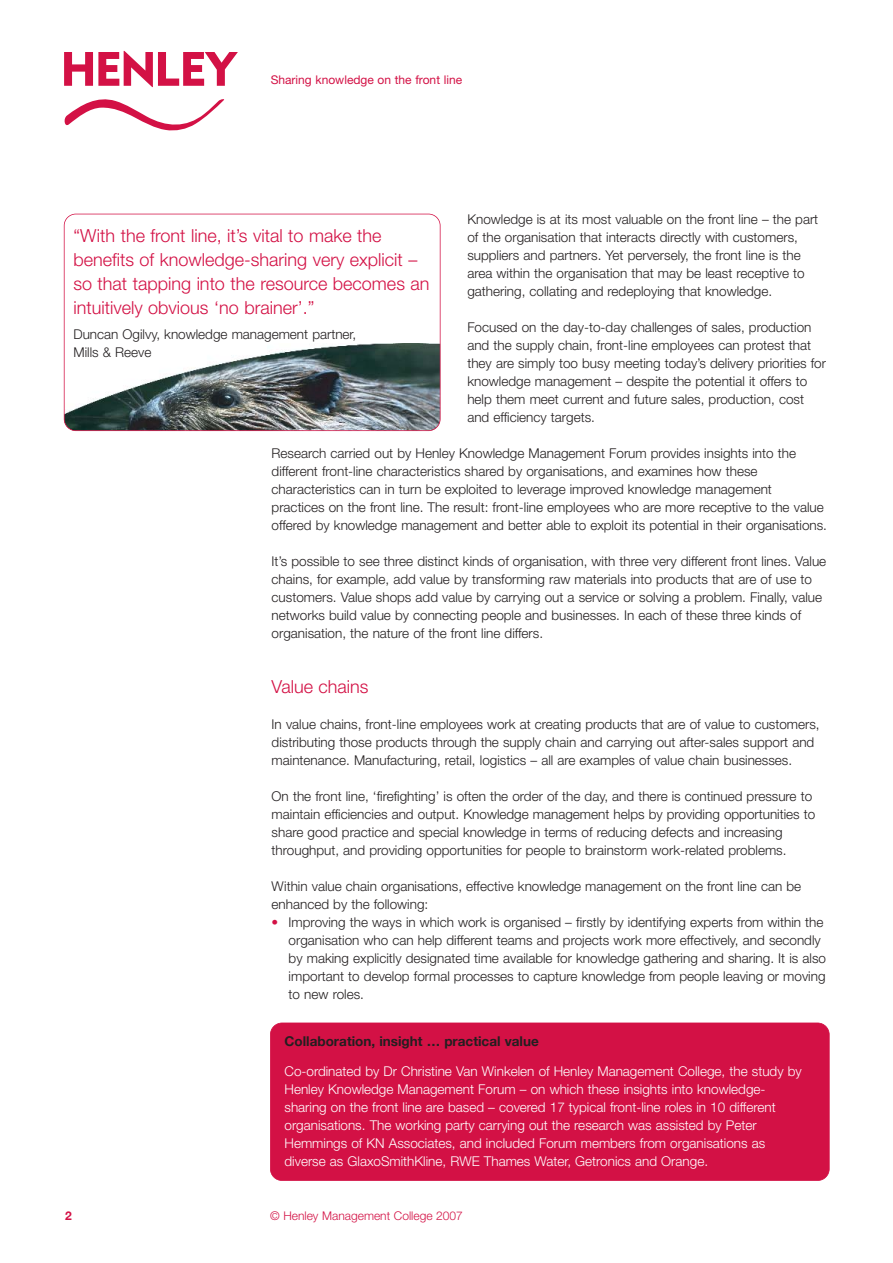
<style>
.page{position:relative;width:893px;height:1263px;background:#fff}
.page>*{position:absolute;margin:0;border:0;box-sizing:border-box;transform-origin:0 0}
.t1{font:300 18px/24px "Helvetica Neue";color:#d31145}
.t2{font:300 13.5px/18px "Helvetica Neue";color:#231f20}
.t3{font:300 13.5px/18px "Helvetica Neue";color:#fff}
.t4{font:700 13.5px "Helvetica Neue";color:#231f20}
.t5{font:12px "Helvetica Neue";color:#d31145}
.t6{font:300 12px "Helvetica Neue";color:#d31145}
.t7{font:700 12px "Helvetica Neue";color:#d31145}
.s1{color:#d31145}
</style>
<div class="page">
<img style="left:64px;top:343px;width:376px;height:88px">
<div style="left:64px;top:214px;width:376px;height:217px;border:2px solid #d31145;border-radius:12px"></div>
<div style="left:270px;top:1023px;width:559px;height:158px;background:#d31145;border-radius:12px"></div>
<div style="left:270px;top:1023px;width:559px;height:158px;border:2px solid #d31145;border-radius:12px"></div>
<svg style="left:64px;top:99px;width:161px;height:31px"></svg>
<svg style="left:64px;top:51px;width:174px;height:36px"></svg>
<p class="t5" style="left:271px;top:76px;width:193px">Sharing knowledge on the front line</p>
<p class="t2" style="left:467px;top:211px;width:352px">Knowledge is at its most valuable on the front line – the part of the organisation that interacts directly with customers, suppliers and partners. Yet perversely, the front line is the area within the organisation that may be least receptive to gathering, collating and redeploying that knowledge.</p>
<p class="t2" style="left:467px;top:319px;width:360px">Focused on the day-to-day challenges of sales, production and the supply chain, front-line employees can protest that they are simply too busy meeting today’s delivery priorities for knowledge management – despite the potential it offers to help them meet current and future sales, production, cost and efficiency targets.</p>
<p class="t2" style="left:271px;top:445px;width:557px">Research carried out by Henley Knowledge Management Forum provides insights into the different front-line characteristics shared by organisations, and examines how these characteristics can in turn be exploited to leverage improved knowledge management practices on the front line. The result: front-line employees who are more receptive to the value offered by knowledge management and better able to exploit its potential in their organisations.</p>
<p class="t2" style="left:271px;top:553px;width:556px">It’s possible to see three distinct kinds of organisation, with three very different front lines. Value chains, for example, add value by transforming raw materials into products that are of use to customers. Value shops add value by carrying out a service or solving a problem. Finally, value networks build value by connecting people and businesses. In each of these three kinds of organisation, the nature of the front line differs.</p>
<h1 class="t1" style="left:271px;top:677px;width:98px">Value chains</h1>
<p class="t2" style="left:271px;top:717px;width:549px">In value chains, front-line employees work at creating products that are of value to customers, distributing those products through the supply chain and carrying out after-sales support and maintenance. Manufacturing, retail, logistics – all are examples of value chain businesses.</p>
<p class="t2" style="left:271px;top:789px;width:545px">On the front line, ‘firefighting’ is often the order of the day, and there is continued pressure to maintain efficiencies and output. Knowledge management helps by providing opportunities to share good practice and special knowledge in terms of reducing defects and increasing throughput, and providing opportunities for people to brainstorm work-related problems.</p>
<p class="t2" style="left:271px;top:879px;width:531px">Within value chain organisations, effective knowledge management on the front line can be enhanced by the following:</p>
<p class="t2" style="left:289px;top:915px;width:539px;text-indent:-17px"><span class="s1">•</span> Improving the ways in which work is organised – firstly by identifying experts from within the organisation who can help different teams and projects work more effectively, and secondly by making explicitly designated time available for knowledge gathering and sharing. It is also important to develop formal processes to capture knowledge from people leaving or moving to new roles.</p>
<h1 class="t1" style="left:73px;top:225px;width:357px">“With the front line, it’s vital to make the benefits of knowledge-sharing very explicit – so that tapping into the resource becomes an intuitively obvious ‘no brainer’.”</h1>
<p class="t2" style="left:73px;top:327px;width:284px">Duncan Ogilvy, knowledge management partner,<br>Mills &amp; Reeve</p>
<p class="t4" style="left:284px;top:1033px;width:256px">Collaboration, insight … practical value</p>
<p class="t3" style="left:284px;top:1064px;width:518px">Co-ordinated by Dr Christine Van Winkelen of Henley Management College, the study by Henley Knowledge Management Forum – on which these insights into knowledge&shy;sharing on the front line are based – covered 17 typical front-line roles in 10 different organisations. The working party carrying out the research was assisted by Peter Hemmings of KN Associates, and included Forum members from organisations as diverse as GlaxoSmithKline, RWE Thames Water, Getronics and Orange.</p>
<p class="t7" style="left:65px;top:1209px;width:8px">2</p>
<p class="t6" style="left:270px;top:1212px;width:194px">© Henley Management College 2007</p>
</div>
